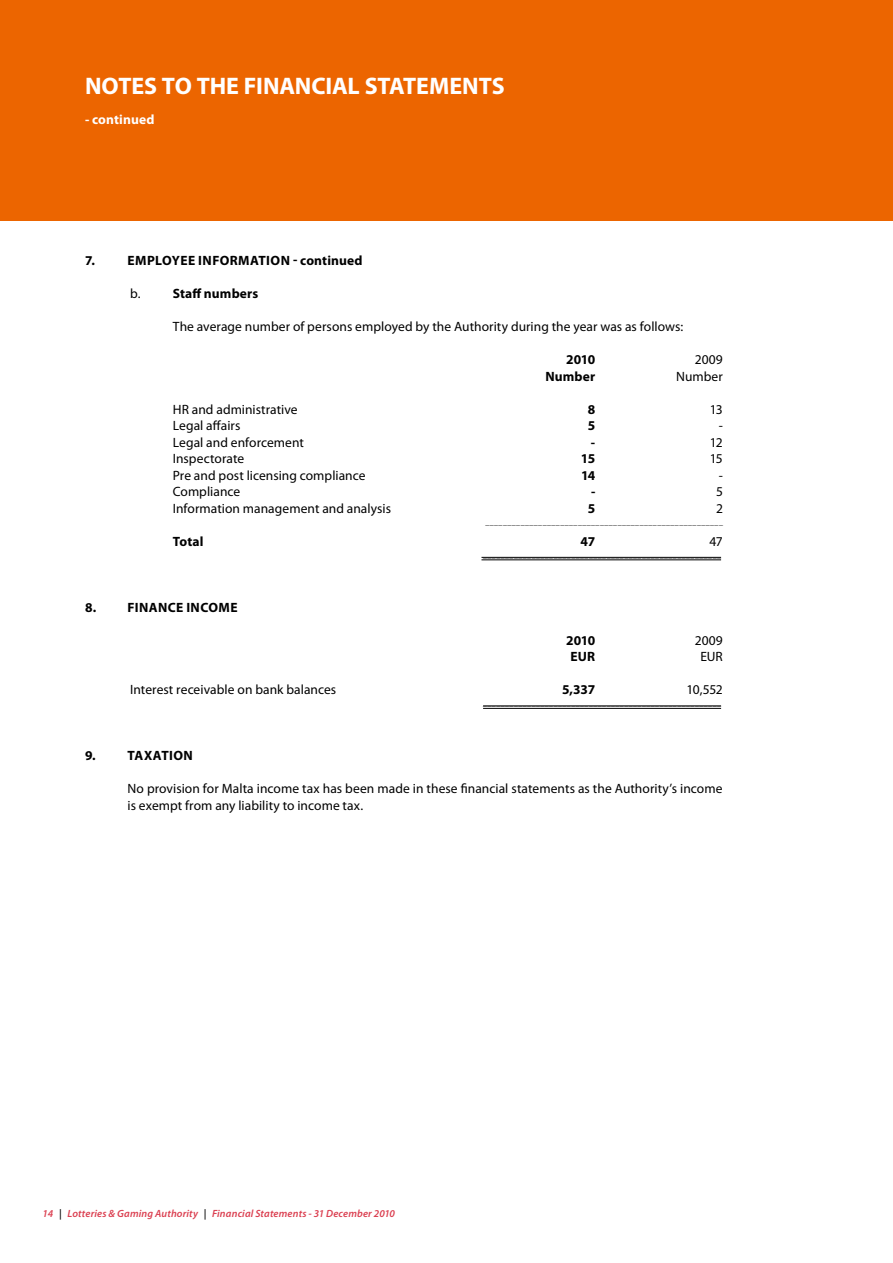
<style>
.page{position:relative;width:893px;height:1263px;background:#fff}
.page>*{position:absolute;margin:0;border:0;box-sizing:border-box;transform-origin:0 0}
.t1{font:700 24px "Myriad Pro";letter-spacing:-.01em;color:#fff}
.t2{font:13.5px/16.5px "Myriad Pro";letter-spacing:.005em;color:#000}
.t3{font:700 13.5px "Myriad Pro";letter-spacing:.01em;color:#000}
.t4{font:700 13.5px "Myriad Pro";letter-spacing:.03em;color:#000}
.t5{font:700 13.5px "Myriad Pro";letter-spacing:.01em;color:#fff}
.t6{font:italic 600 10.5px "Myriad Pro";letter-spacing:.015em;color:#db4051}
.t7{font:700 7.8px "Myriad Pro";color:#000}
.t8{font:300 7.8px "Myriad Pro";color:#000}
.s1{font-weight:400}
.s2{color:#000}
</style>
<div class="page">
<div style="left:0;top:0;width:893px;height:220px;background:#ec6500"></div>
<hr style="left:481px;top:557px;width:240px;height:1px;background:#000">
<hr style="left:481px;top:560px;width:240px;height:1px;background:#000">
<hr style="left:483px;top:706px;width:238px;height:1px;background:#000">
<hr style="left:483px;top:708px;width:238px;height:1px;background:#000">
<h1 class="t1" style="left:85px;top:77px;width:421px">NOTES TO THE FINANCIAL STATEMENTS</h1>
<p class="t5" style="left:85px;top:114px;width:71px">- continued</p>
<p class="t3" style="left:85px;top:256px;width:11px">7.</p>
<p class="t3" style="left:128px;top:256px;width:237px">EMPLOYEE INFORMATION - continued</p>
<p class="t3" style="left:130px;top:289px;width:130px"><span class="s1">b.</span> Staff numbers</p>
<p class="t2" style="left:173px;top:320px;width:512px">The average number of persons employed by the Authority during the year was as follows:</p>
<p class="t3" style="left:566px;top:354px;width:31px">2010</p>
<p class="t2" style="left:695px;top:353px;width:29px">2009</p>
<p class="t3" style="left:545px;top:371px;width:51px">Number</p>
<p class="t2" style="left:676px;top:369px;width:48px">Number</p>
<p class="t2" style="left:173px;top:402px;width:126px">HR and administrative</p>
<p class="t3" style="left:588px;top:404px;width:9px">8</p>
<p class="t2" style="left:710px;top:402px;width:15px">13</p>
<p class="t2" style="left:173px;top:419px;width:69px">Legal affairs</p>
<p class="t3" style="left:588px;top:420px;width:9px">5</p>
<p class="t2" style="left:719px;top:419px;width:6px">-</p>
<p class="t2" style="left:173px;top:435px;width:133px">Legal and enforcement</p>
<p class="t3" style="left:591px;top:437px;width:6px">-</p>
<p class="t2" style="left:710px;top:435px;width:14px">12</p>
<p class="t2" style="left:173px;top:452px;width:73px">Inspectorate</p>
<p class="t3" style="left:581px;top:453px;width:16px">15</p>
<p class="t2" style="left:710px;top:452px;width:15px">15</p>
<p class="t2" style="left:173px;top:468px;width:194px">Pre and post licensing compliance</p>
<p class="t3" style="left:581px;top:470px;width:16px">14</p>
<p class="t2" style="left:719px;top:468px;width:6px">-</p>
<p class="t2" style="left:173px;top:485px;width:69px">Compliance</p>
<p class="t3" style="left:591px;top:486px;width:6px">-</p>
<p class="t2" style="left:716px;top:485px;width:8px">5</p>
<p class="t2" style="left:173px;top:501px;width:220px">Information management and analysis</p>
<p class="t3" style="left:588px;top:503px;width:9px">5</p>
<p class="t2" style="left:716px;top:501px;width:8px">2</p>
<p class="t8" style="left:485px;top:519px;width:239px">______________________________________________________</p>
<p class="t3" style="left:173px;top:536px;width:32px">Total</p>
<p class="t3" style="left:581px;top:536px;width:16px">47</p>
<p class="t2" style="left:709px;top:534px;width:15px">47</p>
<p class="t7" style="left:483px;top:552px;width:239px">______________________________________________________</p>
<p class="t4" style="left:85px;top:602px;width:154px">8. FINANCE INCOME</p>
<p class="t3" style="left:566px;top:635px;width:31px">2010</p>
<p class="t2" style="left:695px;top:633px;width:29px">2009</p>
<p class="t3" style="left:571px;top:651px;width:26px">EUR</p>
<p class="t2" style="left:700px;top:650px;width:24px">EUR</p>
<p class="t2" style="left:130px;top:683px;width:207px">Interest receivable on bank balances</p>
<p class="t3" style="left:562px;top:684px;width:35px">5,337</p>
<p class="t2" style="left:686px;top:683px;width:38px">10,552</p>
<p class="t7" style="left:483px;top:701px;width:239px">______________________________________________________</p>
<p class="t4" style="left:85px;top:751px;width:109px">9. TAXATION</p>
<p class="t2" style="left:128px;top:782px;width:596px">No provision for Malta income tax has been made in these financial statements as the Authority’s income is exempt from any liability to income tax.</p>
<p class="t6" style="left:43px;top:1209px;width:354px">14 <span class="s2">|</span> Lotteries &amp; Gaming Authority <span class="s2">|</span> Financial Statements - 31 December 2010</p>
</div>
